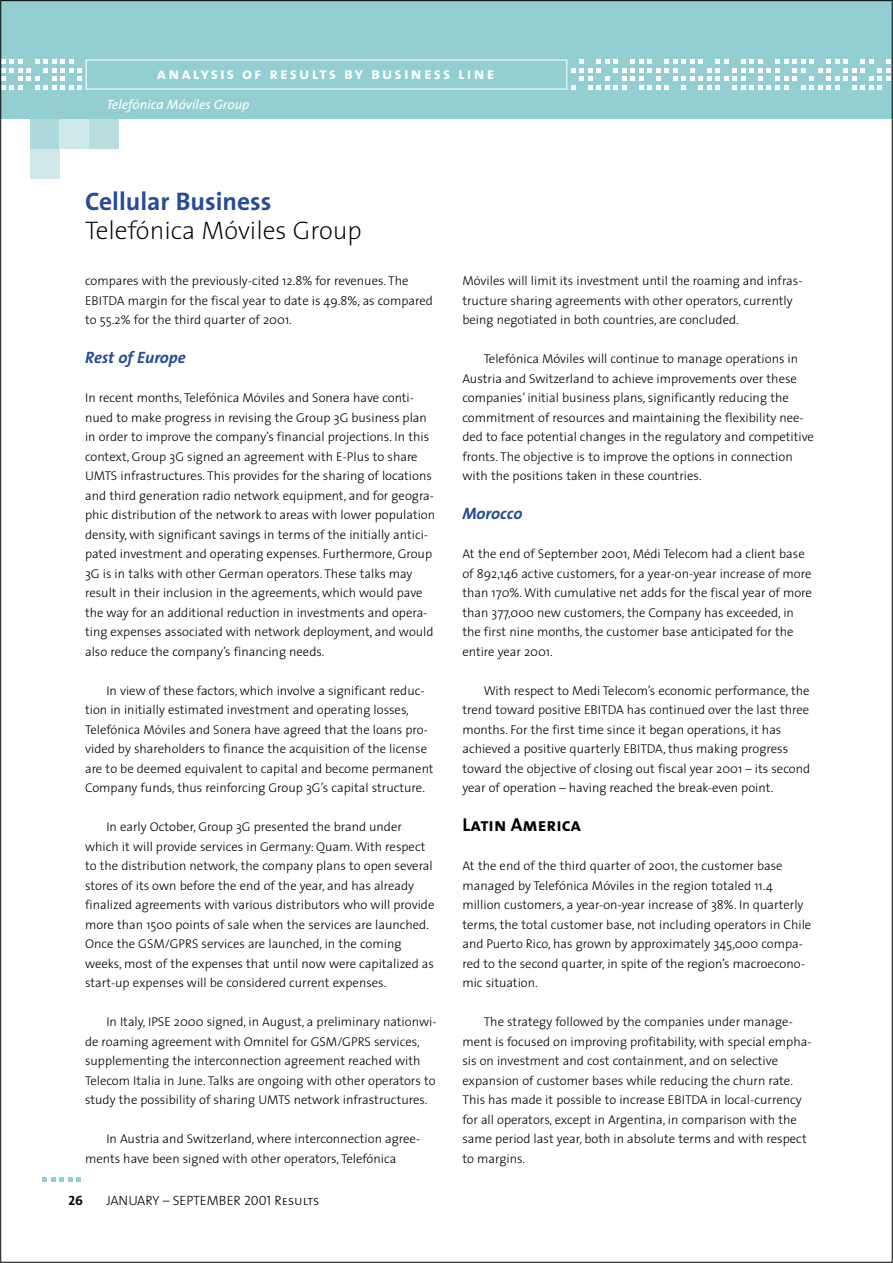
<style>
.page{position:relative;width:893px;height:1263px;background:#fff}
.page>*{position:absolute;margin:0;border:0;box-sizing:border-box;transform-origin:0 0}
.t1{font:200 25.5px "The Sans";color:#000}
.t2{font:700 25.5px "The Sans";color:#264c94}
.t3{font:18.75px "The Sans Bold Caps";color:#000}
.t4{font:16.5px "The Sans Bold Caps";letter-spacing:.13em;color:#fff}
.t5{font:italic 700 16.5px "The Sans";color:#264c94}
.t6{font:13.5px "The Sans Light Caps";color:#000}
.t7{font:italic 13.5px "The Sans";color:#fff}
.t8{font:13.5px "The Sans Bold Caps";color:#000}
.t9{font:300 12.75px/19.5px "The Sans";color:#000}
</style>
<div class="page">
<div style="left:0;top:0;width:892px;height:119px;background:#93cfd2"></div>
<svg style="left:3px;top:60px;width:79px;height:29px"></svg>
<svg style="left:571px;top:60px;width:319px;height:29px"></svg>
<div style="left:86px;top:60px;width:481px;height:29px;border:1px solid #fff"></div>
<div style="left:30px;top:119px;width:30px;height:30px;background:#add8dc"></div>
<div style="left:60px;top:119px;width:29px;height:30px;background:#cfe8e9"></div>
<div style="left:89px;top:119px;width:30px;height:30px;background:#b8dedf"></div>
<div style="left:30px;top:149px;width:30px;height:30px;background:#cfe8e9"></div>
<svg style="left:43px;top:1178px;width:38px;height:4px"></svg>
<p class="t4" style="left:157px;top:63px;width:339px">analysis of results by business line</p>
<p class="t7" style="left:106px;top:100px;width:145px">Telefónica Móviles Group</p>
<h1 class="t2" style="left:85px;top:192px;width:188px">Cellular Business</h1>
<h1 class="t1" style="left:85px;top:221px;width:278px">Telefónica Móviles Group</h1>
<p class="t9" style="left:85px;top:272px;width:349px">compares with the previously-cited 12.8% for revenues. The<br>EBITDA margin for the fiscal year to date is 49.8%, as compared to 55.2% for the third quarter of 2001.</p>
<p class="t5" style="left:85px;top:351px;width:102px">Rest of Europe</p>
<p class="t9" style="left:85px;top:389px;width:351px">In recent months, Telefónica Móviles and Sonera have conti&shy;nued to make progress in revising the Group 3G business plan in order to improve the company’s financial projections. In this context, Group 3G signed an agreement with E-Plus to share UMTS infrastructures. This provides for the sharing of locations and third generation radio network equipment, and for geogra&shy;phic distribution of the network to areas with lower population density, with significant savings in terms of the initially antici&shy;pated investment and operating expenses. Furthermore, Group 3G is in talks with other German operators. These talks may result in their inclusion in the agreements, which would pave the way for an additional reduction in investments and opera&shy;ting expenses associated with network deployment, and would also reduce the company’s financing needs.</p>
<p class="t9" style="left:85px;top:682px;width:350px;text-indent:21px">In view of these factors, which involve a significant reduc&shy;tion in initially estimated investment and operating losses, Telefónica Móviles and Sonera have agreed that the loans pro&shy;vided by shareholders to finance the acquisition of the license are to be deemed equivalent to capital and become permanent Company funds, thus reinforcing Group 3G’s capital structure.</p>
<p class="t9" style="left:85px;top:818px;width:351px;text-indent:21px">In early October, Group 3G presented the brand under which it will provide services in Germany: Quam. With respect to the distribution network, the company plans to open several stores of its own before the end of the year, and has already finalized agreements with various distributors who will provide more than 1500 points of sale when the services are launched.<br>Once the GSM/GPRS services are launched, in the coming weeks, most of the expenses that until now were capitalized as start-up expenses will be considered current expenses.</p>
<p class="t9" style="left:85px;top:1013px;width:353px;text-indent:21px">In Italy, IPSE 2000 signed, in August, a preliminary nationwi&shy;de roaming agreement with Omnitel for GSM/GPRS services, supplementing the interconnection agreement reached with Telecom Italia in June. Talks are ongoing with other operators to study the possibility of sharing UMTS network infrastructures.</p>
<p class="t9" style="left:85px;top:1130px;width:336px;text-indent:21px">In Austria and Switzerland, where interconnection agree&shy;ments have been signed with other operators, Telefónica</p>
<p class="t8" style="left:68px;top:1192px;width:16px">26</p>
<p class="t6" style="left:106px;top:1192px;width:215px">JANUARY – SEPTEMBER 2001 Results</p>
<p class="t9" style="left:462px;top:272px;width:342px">Móviles will limit its investment until the roaming and infras&shy;tructure sharing agreements with other operators, currently being negotiated in both countries, are concluded.</p>
<p class="t9" style="left:462px;top:350px;width:353px;text-indent:21px">Telefónica Móviles will continue to manage operations in Austria and Switzerland to achieve improvements over these companies’ initial business plans, significantly reducing the commitment of resources and maintaining the flexibility nee&shy;ded to face potential changes in the regulatory and competitive fronts. The objective is to improve the options in connection with the positions taken in these countries.</p>
<p class="t5" style="left:462px;top:507px;width:61px">Morocco</p>
<p class="t9" style="left:462px;top:545px;width:351px">At the end of September 2001, Médi Telecom had a client base of 892,146 active customers, for a year-on-year increase of more than 170%. With cumulative net adds for the fiscal year of more than 377,000 new customers, the Company has exceeded, in the first nine months, the customer base anticipated for the entire year 2001.</p>
<p class="t9" style="left:462px;top:682px;width:349px;text-indent:21px">With respect to Medi Telecom’s economic performance, the trend toward positive EBITDA has continued over the last three months. For the first time since it began operations, it has achieved a positive quarterly EBITDA, thus making progress toward the objective of closing out fiscal year 2001 – its second year of operation – having reached the break-even point.</p>
<h2 class="t3" style="left:462px;top:814px;width:120px">Latin America</h2>
<p class="t9" style="left:462px;top:857px;width:350px">At the end of the third quarter of 2001, the customer base managed by Telefónica Móviles in the region totaled 11.4 million customers, a year-on-year increase of 38%. In quarterly terms, the total customer base, not including operators in Chile and Puerto Rico, has grown by approximately 345,000 compa&shy;red to the second quarter, in spite of the region’s macroecono&shy;mic situation.</p>
<p class="t9" style="left:462px;top:1013px;width:351px;text-indent:21px">The strategy followed by the companies under manage&shy;ment is focused on improving profitability, with special empha&shy;sis on investment and cost containment, and on selective expansion of customer bases while reducing the churn rate.<br>This has made it possible to increase EBITDA in local-currency for all operators, except in Argentina, in comparison with the same period last year, both in absolute terms and with respect to margins.</p>
</div>
